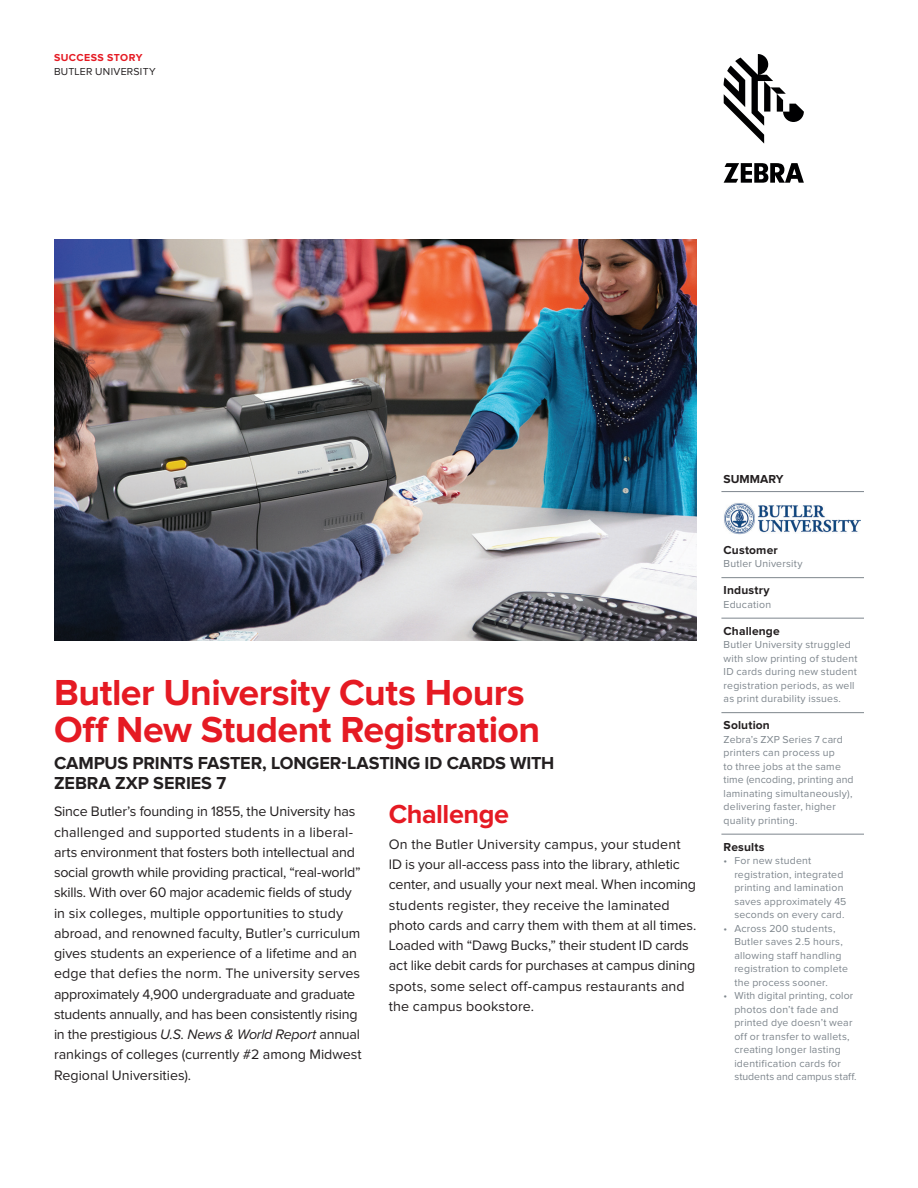
<style>
.page{position:relative;width:918px;height:1188px;background:#fff}
.page>*{position:absolute;margin:0;border:0;box-sizing:border-box;transform-origin:0 0}
.Cover_Headline{font:700 37.5px/37.5px "Proxima Nova";letter-spacing:-.015em;color:#e51a23}
.Headline{font:700 27px "Proxima Nova";letter-spacing:-.015em;color:#e51a23}
.Subhead{font:700 18px/20.2px "Proxima Nova";letter-spacing:-.005em;color:#231f20}
.Body{font:14.25px/20.2px "Proxima Nova";letter-spacing:-.005em;color:#231f20}
.Sidebar_Head_with_Ru{font:700 12px "Proxima Nova";letter-spacing:.01em;color:#231f20}
.Sidebar_Head{font:700 12px "Proxima Nova";letter-spacing:.015em;color:#231f20}
.Sidebar_body{font:10.5px/13.5px "Proxima Nova";letter-spacing:.02em;color:#7e868d}
.t1{font:10.5px "Proxima Nova";letter-spacing:.025em;color:#231f20}
.t2{font:700 10.5px "Proxima Nova";letter-spacing:.045em;color:#e51a23}
.s1{font-style:italic}
</style>
<div class="page">
<svg style="left:724px;top:54px;width:80px;height:90px"></svg>
<svg style="left:724px;top:163px;width:80px;height:19px"></svg>
<img style="left:54px;top:240px;width:643px;height:400px">
<hr style="left:721px;top:491px;width:143px;height:1px;background:#7e868d">
<hr style="left:721px;top:577px;width:143px;height:1px;background:#7e868d">
<hr style="left:721px;top:618px;width:143px;height:1px;background:#7e868d">
<hr style="left:721px;top:712px;width:143px;height:1px;background:#7e868d">
<hr style="left:721px;top:834px;width:143px;height:1px;background:#7e868d">
<img style="left:724px;top:503px;width:136px;height:32px">
<p class="t2" style="left:54px;top:52px;width:90px">SUCCESS STORY</p>
<p class="t1" style="left:54px;top:66px;width:103px">BUTLER UNIVERSITY</p>
<p class="Cover_Headline" style="left:54px;top:674px;width:488px">Butler University Cuts Hours<br>Off New Student Registration</p>
<p class="Subhead" style="left:54px;top:753px;width:502px">CAMPUS PRINTS FASTER, LONGER-LASTING ID CARDS WITH<br>ZEBRA ZXP SERIES 7</p>
<p class="Body" style="left:54px;top:802px;width:309px">Since Butler’s founding in 1855, the University has challenged and supported students in a liberal&shy;arts environment that fosters both intellectual and social growth while providing practical, “real-world” skills. With over 60 major academic fields of study in six colleges, multiple opportunities to study abroad, and renowned faculty, Butler’s curriculum gives students an experience of a lifetime and an edge that defies the norm. The university serves approximately 4,900 undergraduate and graduate students annually, and has been consistently rising in the prestigious <span class="s1">U.S. News &amp; World Report</span> annual rankings of colleges (currently #2 among Midwest Regional Universities).</p>
<p class="Headline" style="left:389px;top:799px;width:122px">Challenge</p>
<p class="Body" style="left:389px;top:834px;width:309px">On the Butler University campus, your student ID is your all-access pass into the library, athletic center, and usually your next meal. When incoming students register, they receive the laminated photo cards and carry them with them at all times.<br>Loaded with “Dawg Bucks,” their student ID cards act like debit cards for purchases at campus dining spots, some select off-campus restaurants and the campus bookstore.</p>
<p class="Sidebar_Head_with_Ru" style="left:724px;top:472px;width:61px">SUMMARY</p>
<p class="Sidebar_Head" style="left:724px;top:543px;width:56px">Customer</p>
<p class="Sidebar_body" style="left:724px;top:557px;width:81px">Butler University</p>
<p class="Sidebar_Head_with_Ru" style="left:724px;top:583px;width:48px">Industry</p>
<p class="Sidebar_body" style="left:724px;top:598px;width:49px">Education</p>
<p class="Sidebar_Head_with_Ru" style="left:724px;top:624px;width:58px">Challenge</p>
<p class="Sidebar_body" style="left:724px;top:638px;width:135px">Butler University struggled with slow printing of student<br>ID cards during new student registration periods, as well as print durability issues.</p>
<p class="Sidebar_Head_with_Ru" style="left:724px;top:718px;width:48px">Solution</p>
<p class="Sidebar_body" style="left:724px;top:733px;width:132px">Zebra’s ZXP Series 7 card printers can process up<br>to three jobs at the same time (encoding, printing and laminating simultaneously), delivering faster, higher quality printing.</p>
<p class="Sidebar_Head_with_Ru" style="left:724px;top:840px;width:42px">Results</p>
<p class="Sidebar_body" style="left:734px;top:854px;width:114px;text-indent:-11px">• For new student registration, integrated printing and lamination saves approximately 45 seconds on every card.</p>
<p class="Sidebar_body" style="left:734px;top:922px;width:115px;text-indent:-11px">• Across 200 students,<br>Butler saves 2.5 hours, allowing staff handling registration to complete the process sooner.</p>
<p class="Sidebar_body" style="left:734px;top:989px;width:124px;text-indent:-11px">• With digital printing, color photos don’t fade and printed dye doesn’t wear off or transfer to wallets, creating longer lasting identification cards for students and campus staff.</p>
</div>
